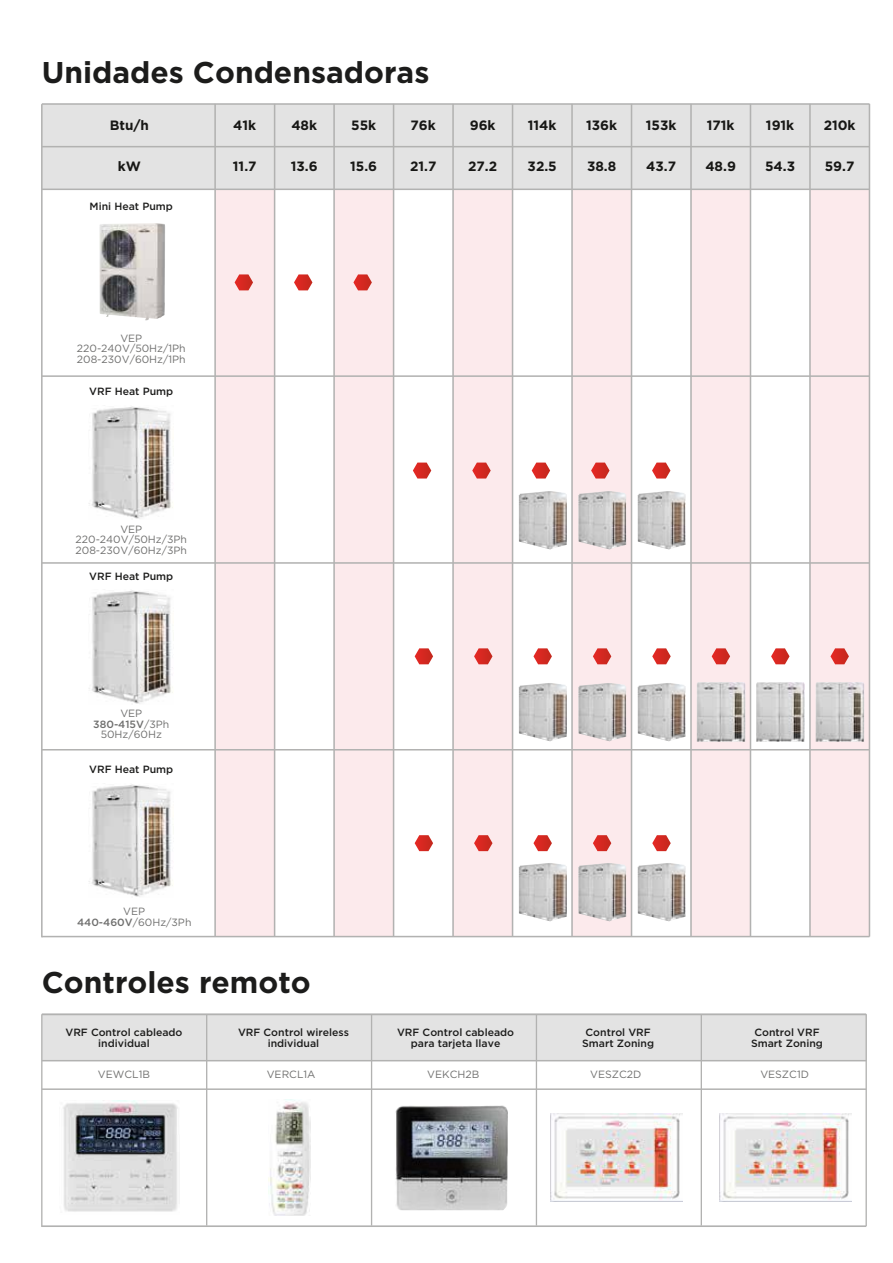
<style>
.page{position:relative;width:893px;height:1263px;background:#fff}
.page>*{position:absolute;margin:0;border:0;box-sizing:border-box;transform-origin:0 0}
.t1{font:700 30px "Gotham";color:#1c1c1b}
.t2{font:700 13.5px "Gotham";color:#171715}
.t3{font:500 10.5px/10.5px "Gotham";color:#1c1c1b;text-align:center}
.t4{font:10.5px/10.5px "Gotham";color:#6f6f6e;text-align:center}
.s1{font-weight:500}
</style>
<div class="page">
<div style="left:42px;top:1014px;width:824px;height:47px;background:#e3e3e3"></div>
<div style="left:42px;top:104px;width:827px;height:85px;background:#e3e3e3"></div>
<div style="left:215px;top:189px;width:60px;height:747px;background:#fceaec"></div>
<div style="left:334px;top:189px;width:60px;height:747px;background:#fceaec"></div>
<div style="left:453px;top:189px;width:60px;height:747px;background:#fceaec"></div>
<div style="left:572px;top:189px;width:60px;height:747px;background:#fceaec"></div>
<div style="left:691px;top:189px;width:60px;height:747px;background:#fceaec"></div>
<div style="left:810px;top:189px;width:59px;height:747px;background:#fceaec"></div>
<hr style="left:42px;top:375px;width:827px;height:2px;background:#b2b2b1">
<hr style="left:42px;top:562px;width:827px;height:2px;background:#b2b2b1">
<hr style="left:42px;top:750px;width:827px;height:1px;background:#d6d6d5">
<hr style="left:42px;top:749px;width:827px;height:1px;background:#b2b2b1">
<hr style="left:42px;top:936px;width:827px;height:1px;background:#b2b2b1">
<hr style="left:42px;top:189px;width:827px;height:1px;background:#b2b2b1">
<hr style="left:42px;top:103px;width:827px;height:2px;background:#b2b2b1">
<hr style="left:42px;top:147px;width:827px;height:1px;background:#cececd">
<hr style="left:42px;top:146px;width:827px;height:1px;background:#b2b2b1">
<hr style="left:42px;top:1088px;width:824px;height:2px;background:#b2b2b1">
<hr style="left:42px;top:1061px;width:824px;height:1px;background:#dcdcdc">
<hr style="left:42px;top:1060px;width:824px;height:1px;background:#b2b2b1">
<hr style="left:42px;top:1013px;width:824px;height:2px;background:#b2b2b1">
<hr style="left:42px;top:1225px;width:824px;height:2px;background:#b2b2b1">
<hr style="left:536px;top:1014px;width:1px;height:211px;background:#b2b2b1">
<svg style="left:372px;top:1014px;width:1px;height:211px"></svg>
<hr style="left:371px;top:1014px;width:1px;height:211px;background:#b2b2b1">
<svg style="left:207px;top:1014px;width:1px;height:211px"></svg>
<hr style="left:206px;top:1014px;width:1px;height:211px;background:#b2b2b1">
<svg style="left:42px;top:1014px;width:1px;height:213px"></svg>
<hr style="left:41px;top:1014px;width:1px;height:213px;background:#b2b2b1">
<hr style="left:701px;top:1014px;width:1px;height:211px;background:#b2b2b1">
<hr style="left:865px;top:1014px;width:2px;height:212px;background:#b2b2b1">
<svg style="left:394px;top:104px;width:1px;height:832px"></svg>
<hr style="left:393px;top:104px;width:1px;height:832px;background:#b2b2b1">
<hr style="left:452px;top:104px;width:2px;height:832px;background:#b2b2b1">
<hr style="left:214px;top:104px;width:2px;height:832px;background:#b2b2b1">
<hr style="left:41px;top:104px;width:2px;height:833px;background:#b2b2b1">
<hr style="left:333px;top:104px;width:2px;height:832px;background:#b2b2b1">
<svg style="left:275px;top:104px;width:1px;height:832px"></svg>
<hr style="left:274px;top:104px;width:1px;height:832px;background:#b2b2b1">
<svg style="left:513px;top:104px;width:1px;height:832px"></svg>
<hr style="left:512px;top:104px;width:1px;height:832px;background:#b2b2b1">
<hr style="left:571px;top:104px;width:2px;height:832px;background:#b2b2b1">
<hr style="left:631px;top:104px;width:1px;height:832px;background:#b2b2b1">
<hr style="left:690px;top:104px;width:2px;height:832px;background:#b2b2b1">
<hr style="left:750px;top:104px;width:1px;height:832px;background:#b2b2b1">
<hr style="left:809px;top:104px;width:2px;height:832px;background:#b2b2b1">
<hr style="left:869px;top:104px;width:1px;height:832px;background:#b2b2b1">
<img style="left:99px;top:223px;width:66px;height:97px">
<img style="left:268px;top:1099px;width:43px;height:117px">
<img style="left:395px;top:1105px;width:113px;height:105px">
<img style="left:63px;top:1101px;width:115px;height:111px">
<img style="left:550px;top:1113px;width:133px;height:89px">
<img style="left:719px;top:1113px;width:132px;height:89px">
<svg style="left:235px;top:274px;width:18px;height:16px"></svg>
<svg style="left:294px;top:274px;width:18px;height:16px"></svg>
<svg style="left:353px;top:274px;width:19px;height:16px"></svg>
<svg style="left:413px;top:463px;width:18px;height:15px"></svg>
<svg style="left:415px;top:648px;width:18px;height:16px"></svg>
<svg style="left:415px;top:835px;width:18px;height:16px"></svg>
<svg style="left:474px;top:835px;width:18px;height:16px"></svg>
<svg style="left:474px;top:648px;width:18px;height:16px"></svg>
<svg style="left:533px;top:648px;width:19px;height:16px"></svg>
<svg style="left:593px;top:648px;width:18px;height:16px"></svg>
<svg style="left:652px;top:648px;width:19px;height:16px"></svg>
<svg style="left:712px;top:648px;width:18px;height:16px"></svg>
<svg style="left:472px;top:463px;width:19px;height:15px"></svg>
<svg style="left:532px;top:463px;width:18px;height:15px"></svg>
<svg style="left:591px;top:463px;width:19px;height:15px"></svg>
<svg style="left:652px;top:463px;width:18px;height:15px"></svg>
<img style="left:89px;top:406px;width:84px;height:113px">
<img style="left:89px;top:590px;width:84px;height:114px">
<img style="left:89px;top:784px;width:84px;height:113px">
<img style="left:519px;top:683px;width:48px;height:58px">
<svg style="left:533px;top:835px;width:19px;height:16px"></svg>
<img style="left:578px;top:683px;width:48px;height:58px">
<svg style="left:593px;top:835px;width:18px;height:16px"></svg>
<svg style="left:652px;top:835px;width:19px;height:16px"></svg>
<img style="left:637px;top:683px;width:49px;height:58px">
<img style="left:519px;top:863px;width:48px;height:58px">
<img style="left:578px;top:863px;width:48px;height:58px">
<img style="left:637px;top:863px;width:49px;height:58px">
<img style="left:519px;top:491px;width:48px;height:58px">
<img style="left:578px;top:491px;width:48px;height:58px">
<img style="left:637px;top:491px;width:49px;height:58px">
<img style="left:697px;top:682px;width:49px;height:60px">
<svg style="left:771px;top:648px;width:18px;height:16px"></svg>
<img style="left:756px;top:682px;width:49px;height:60px">
<svg style="left:830px;top:648px;width:19px;height:16px"></svg>
<img style="left:815px;top:682px;width:49px;height:60px">
<h1 class="t1" style="left:42px;top:53px;width:389px">Unidades Condensadoras</h1>
<p class="t2" style="left:110px;top:117px;width:41px">Btu/h</p>
<p class="t2" style="left:233px;top:117px;width:24px">41k</p>
<p class="t2" style="left:291px;top:117px;width:27px">48k</p>
<p class="t2" style="left:351px;top:117px;width:27px">55k</p>
<p class="t2" style="left:411px;top:117px;width:27px">76k</p>
<p class="t2" style="left:470px;top:117px;width:27px">96k</p>
<p class="t2" style="left:528px;top:117px;width:30px">114k</p>
<p class="t2" style="left:586px;top:117px;width:33px">136k</p>
<p class="t2" style="left:646px;top:117px;width:32px">153k</p>
<p class="t2" style="left:707px;top:117px;width:29px">171k</p>
<p class="t2" style="left:766px;top:117px;width:30px">191k</p>
<p class="t2" style="left:824px;top:117px;width:33px">210k</p>
<p class="t2" style="left:118px;top:158px;width:25px">kW</p>
<p class="t2" style="left:233px;top:158px;width:25px">11.7</p>
<p class="t2" style="left:291px;top:158px;width:28px">13.6</p>
<p class="t2" style="left:350px;top:158px;width:28px">15.6</p>
<p class="t2" style="left:410px;top:158px;width:28px">21.7</p>
<p class="t2" style="left:468px;top:158px;width:31px">27.2</p>
<p class="t2" style="left:528px;top:158px;width:31px">32.5</p>
<p class="t2" style="left:587px;top:158px;width:31px">38.8</p>
<p class="t2" style="left:646px;top:158px;width:31px">43.7</p>
<p class="t2" style="left:705px;top:158px;width:32px">48.9</p>
<p class="t2" style="left:765px;top:158px;width:32px">54.3</p>
<p class="t2" style="left:825px;top:158px;width:31px">59.7</p>
<p class="t3" style="left:90px;top:201px;width:85px">Mini Heat Pump</p>
<p class="t4" style="left:77px;top:333px;width:110px">VEP<br>220-240V/50Hz/1Ph<br>208-230V/60Hz/1Ph</p>
<p class="t3" style="left:89px;top:386px;width:85px">VRF Heat Pump</p>
<p class="t4" style="left:76px;top:524px;width:113px">VEP<br>220-240V/50Hz/3Ph<br>208-230V/60Hz/3Ph</p>
<p class="t3" style="left:89px;top:571px;width:86px">VRF Heat Pump</p>
<p class="t4" style="left:93px;top:708px;width:77px">VEP<br><span class="s1">380-415V</span>/3Ph<br>50Hz/60Hz</p>
<p class="t3" style="left:89px;top:764px;width:85px">VRF Heat Pump</p>
<p class="t4" style="left:77px;top:906px;width:116px">VEP<br><span class="s1">440-460V</span>/60Hz/3Ph</p>
<h1 class="t1" style="left:42px;top:962px;width:270px">Controles remoto</h1>
<p class="t3" style="left:65px;top:1027px;width:119px">VRF Control cableado individual</p>
<p class="t3" style="left:238px;top:1027px;width:112px">VRF Control wireless individual</p>
<p class="t3" style="left:397px;top:1027px;width:119px">VRF Control cableado para tarjeta llave</p>
<p class="t3" style="left:582px;top:1027px;width:73px">Control VRF<br>Smart Zoning</p>
<p class="t3" style="left:751px;top:1027px;width:73px">Control VRF<br>Smart Zoning</p>
<p class="t4" style="left:98px;top:1069px;width:54px">VEWCL1B</p>
<p class="t4" style="left:267px;top:1069px;width:50px">VERCL1A</p>
<p class="t4" style="left:427px;top:1069px;width:54px">VEKCH2B</p>
<p class="t4" style="left:590px;top:1069px;width:53px">VESZC2D</p>
<p class="t4" style="left:760px;top:1069px;width:50px">VESZC1D</p>
</div>
